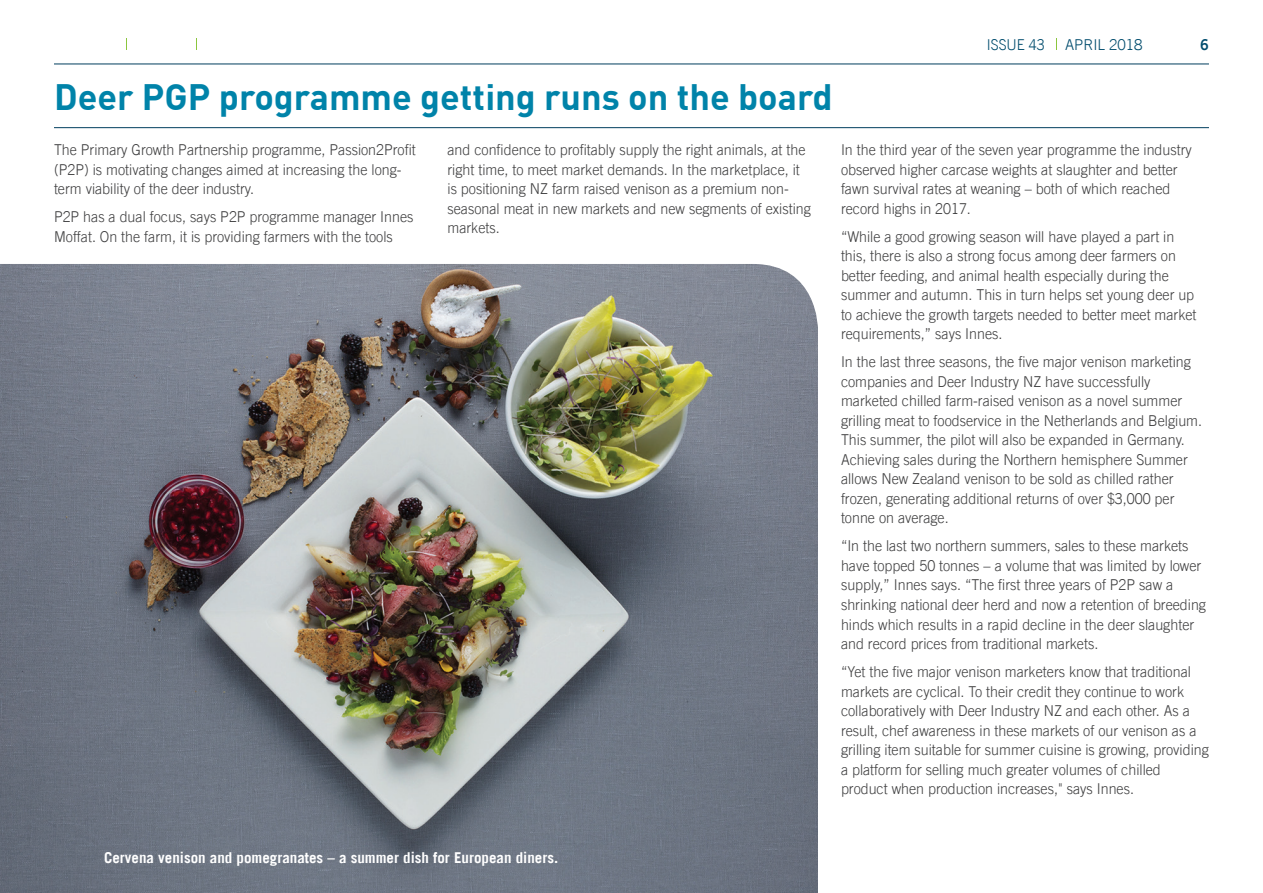
<style>
.page{position:relative;width:1263px;height:893px;background:#fff}
.page>*{position:absolute;margin:0;border:0;box-sizing:border-box;transform-origin:0 0}
.Head_1{font:700 36px "DIN";color:#0083a9}
.Body{font:300 15px/19.5px "Trade Gothic LT Std";color:#3e3e3f;scale:.95 1}
.Captions{font:700 15px "Trade Gothic LT Std";color:#fff}
.t1{font:300 15px "Trade Gothic LT Std";color:#004c6d}
.t2{font:300 15px "Trade Gothic LT Std";color:#004c6d;scale:.95 1}
.t3{font:15px "Trade Gothic LT Std Bd 2";color:#004c6d;scale:.95 1}
</style>
<div class="page">
<hr style="left:54px;top:64px;width:1155px;height:1px;background:#003e5e">
<hr style="left:54px;top:127px;width:1155px;height:1px;background:#003e5e">
<img style="left:0;top:264px;width:818px;height:629px">
<p class="t2" style="left:987px;top:36px;width:62px">ISSUE 43</p>
<p class="t1" style="left:1065px;top:36px;width:79px">APRIL 2018</p>
<p class="t3" style="left:1200px;top:35px;width:11px">6</p>
<p class="Head_1" style="left:54px;top:74px;width:780px">Deer PGP programme getting runs on the board</p>
<p class="Body" style="left:54px;top:140px;width:382px">The Primary Growth Partnership programme, Passion2Profit (P2P) is motivating changes aimed at increasing the long&shy;term viability of the deer industry.</p>
<p class="Body" style="left:54px;top:207px;width:380px">P2P has a dual focus, says P2P programme manager Innes<br>Moffat. On the farm, it is providing farmers with the tools</p>
<p class="Body" style="left:447px;top:140px;width:384px">and confidence to profitably supply the right animals, at the right time, to meet market demands. In the marketplace, it is positioning NZ farm raised venison as a premium non&shy;seasonal meat in new markets and new segments of existing markets.</p>
<p class="Body" style="left:841px;top:140px;width:371px">In the third year of the seven year programme the industry observed higher carcase weights at slaughter and better fawn survival rates at weaning – both of which reached record highs in 2017.</p>
<p class="Body" style="left:841px;top:227px;width:376px">“While a good growing season will have played a part in this, there is also a strong focus among deer farmers on better feeding, and animal health especially during the summer and autumn. This in turn helps set young deer up to achieve the growth targets needed to better meet market requirements,” says Innes.</p>
<p class="Body" style="left:841px;top:352px;width:382px">In the last three seasons, the five major venison marketing companies and Deer Industry NZ have successfully marketed chilled farm-raised venison as a novel summer grilling meat to foodservice in the Netherlands and Belgium.<br>This summer, the pilot will also be expanded in Germany.<br>Achieving sales during the Northern hemisphere Summer allows New Zealand venison to be sold as chilled rather frozen, generating additional returns of over $3,000 per tonne on average.</p>
<p class="Body" style="left:841px;top:536px;width:386px">“In the last two northern summers, sales to these markets have topped 50 tonnes – a volume that was limited by lower supply,” Innes says. “The first three years of P2P saw a shrinking national deer herd and now a retention of breeding hinds which results in a rapid decline in the deer slaughter and record prices from traditional markets.</p>
<p class="Body" style="left:841px;top:662px;width:389px">“Yet the five major venison marketers know that traditional markets are cyclical. To their credit they continue to work collaboratively with Deer Industry NZ and each other. As a result, chef awareness in these markets of our venison as a grilling item suitable for summer cuisine is growing, providing a platform for selling much greater volumes of chilled product when production increases," says Innes.</p>
<p class="Captions" style="left:104px;top:849px;width:456px">Cervena venison and pomegranates – a summer dish for European diners.</p>
</div>
